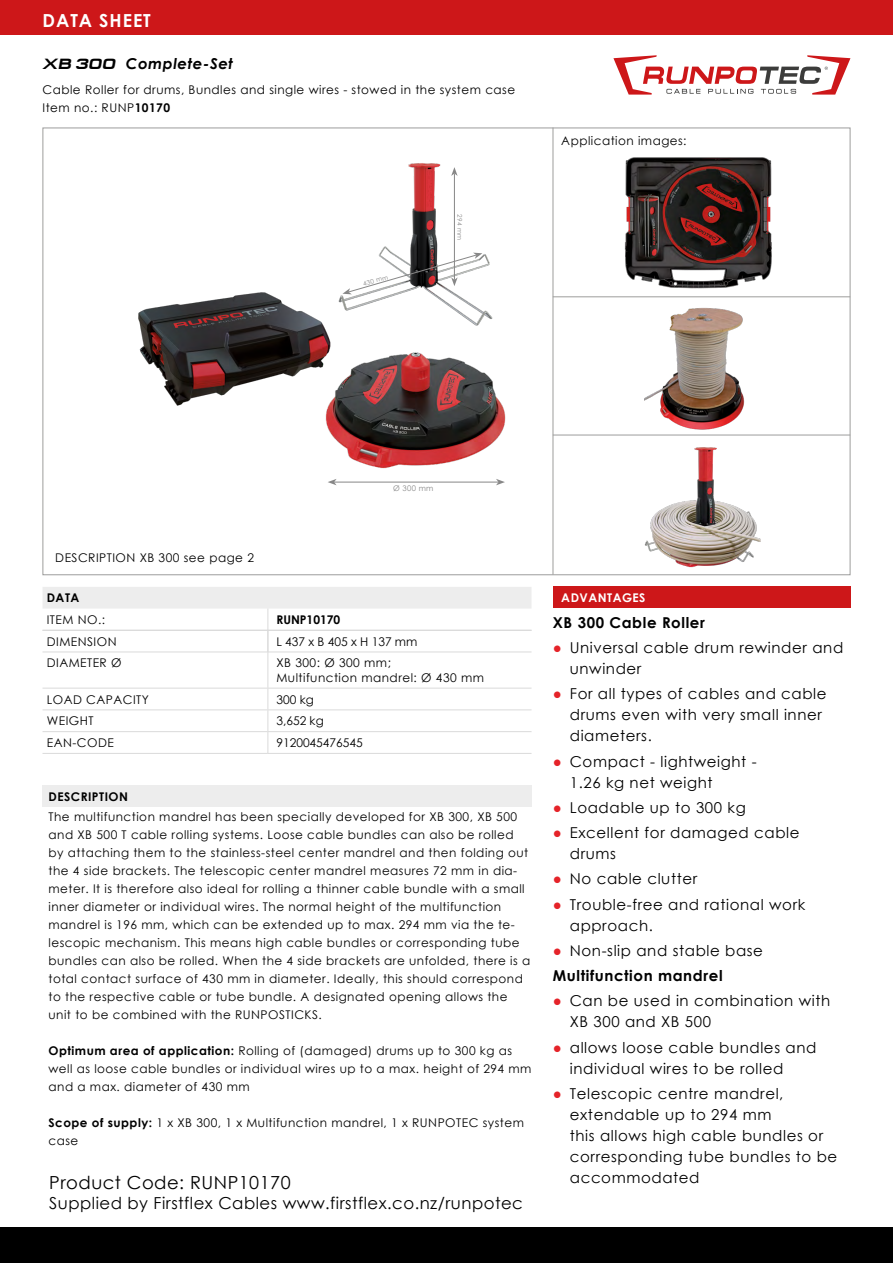
<style>
.page{position:relative;width:893px;height:1263px;background:#fff}
.page>*{position:absolute;margin:0;border:0;box-sizing:border-box;transform-origin:0 0}
.t1{font:18px "Century Gothic";letter-spacing:.025em;color:#000}
.t2{font:700 18px "Century Gothic";letter-spacing:.055em;color:#fff}
.t3{font:16.5px "Century Gothic";letter-spacing:.03em;color:#000}
.t4{font:15px/21px "Century Gothic";letter-spacing:.04em;color:#000}
.t5{font:italic 700 15px "Century Gothic";letter-spacing:.04em;color:#000}
.t6{font:700 15px "Century Gothic";letter-spacing:.04em;color:#000}
.t7{font:12px/18px "Century Gothic";letter-spacing:.04em;color:#000}
.t8{font:12px "Century Gothic";color:#000}
.t9{font:700 12px "Century Gothic";letter-spacing:.04em;color:#000}
.t10{font:700 12px "Century Gothic";letter-spacing:.04em;color:#fff}
.t11{font:700 12px "Century Gothic";color:#000}
.t12{font:7.65px "Century Gothic";color:#878787}
.t13{font:6.3px "Century Gothic";color:#878787}
.s1{font-family:"Micro Extended"}
.s2{font-weight:700}
.s3{color:#e52329}
</style>
<div class="page">
<img style="left:624px;top:157px;width:148px;height:132px">
<img style="left:645px;top:307px;width:100px;height:122px">
<img style="left:644px;top:447px;width:117px;height:121px">
<hr style="left:553px;top:128px;width:1px;height:447px;background:#9d9d9c">
<hr style="left:553px;top:296px;width:297px;height:1px;background:#9d9d9c">
<hr style="left:553px;top:435px;width:297px;height:1px;background:#9d9d9c">
<div style="left:55px;top:508px;width:111px;height:26px;border:1px solid #fff;border-radius:13px"></div>
<svg style="left:43px;top:587px;width:488px;height:65px"></svg>
<hr style="left:43px;top:652px;width:225px;height:1px;background:#dadada">
<hr style="left:268px;top:652px;width:263px;height:1px;background:#dadada">
<hr style="left:267px;top:652px;width:1px;height:36px;background:#dadada">
<hr style="left:43px;top:688px;width:225px;height:1px;background:#dadada">
<hr style="left:268px;top:688px;width:263px;height:1px;background:#dadada">
<hr style="left:43px;top:709px;width:225px;height:1px;background:#dadada">
<hr style="left:268px;top:709px;width:263px;height:1px;background:#dadada">
<hr style="left:43px;top:731px;width:225px;height:1px;background:#dadada">
<hr style="left:268px;top:731px;width:263px;height:1px;background:#dadada">
<svg style="left:267px;top:689px;width:1px;height:64px"></svg>
<hr style="left:43px;top:753px;width:225px;height:1px;background:#dadada">
<hr style="left:268px;top:753px;width:263px;height:1px;background:#dadada">
<svg style="left:613px;top:55px;width:237px;height:40px"></svg>
<div style="left:0;top:0;width:893px;height:34px;background:#cd1719"></div>
<div style="left:553px;top:587px;width:297px;height:21px;background:#cd1719"></div>
<img style="left:138px;top:292px;width:193px;height:114px">
<img style="left:338px;top:163px;width:155px;height:163px">
<hr style="left:454px;top:173px;width:1px;height:107px;background:#878787">
<svg style="left:451px;top:167px;width:7px;height:9px"></svg>
<svg style="left:342px;top:253px;width:140px;height:41px"></svg>
<img style="left:323px;top:350px;width:183px;height:119px">
<hr style="left:334px;top:482px;width:164px;height:1px;background:#878787">
<svg style="left:328px;top:479px;width:9px;height:6px"></svg>
<svg style="left:496px;top:479px;width:9px;height:6px"></svg>
<div style="left:0;top:1228px;width:893px;height:35px;background:#000"></div>
<div style="left:43px;top:786px;width:488px;height:21px;background:#ededed"></div>
<h1 class="t2" style="left:43px;top:7px;width:110px">DATA SHEET</h1>
<p class="t5" style="left:43px;top:52px;width:192px"><span class="s1">XB 300</span> Complete-Set</p>
<p class="t7" style="left:43px;top:81px;width:474px">Cable Roller for drums, Bundles and single wires - stowed in the system case<br>Item no.: RUNP<span class="s2">10170</span></p>
<p class="t13" style="left:362px;top:280px;width:27px;rotate:-16deg">430 mm</p>
<p class="t13" style="left:464px;top:214px;width:27px;rotate:90deg">294 mm</p>
<p class="t7" style="left:561px;top:132px;width:127px">Application images:</p>
<p class="t12" style="left:393px;top:483px;width:42px">Ø 300 mm</p>
<p class="t7" style="left:55px;top:548px;width:200px">DESCRIPTION XB 300 see page 2</p>
<p class="t9" style="left:47px;top:589px;width:34px">DATA</p>
<p class="t7" style="left:47px;top:610px;width:60px">ITEM NO.:</p>
<p class="t11" style="left:276px;top:610px;width:65px">RUNP10170</p>
<p class="t7" style="left:47px;top:632px;width:71px">DIMENSION</p>
<p class="t8" style="left:276px;top:633px;width:143px">L 437 x B 405 x H 137 mm</p>
<p class="t7" style="left:47px;top:654px;width:76px">DIAMETER Ø</p>
<p class="t7" style="left:276px;top:656px;width:209px;line-height:14.4px">XB 300: Ø 300 mm;<br>Multifunction mandrel: Ø 430 mm</p>
<p class="t7" style="left:47px;top:690px;width:104px">LOAD CAPACITY</p>
<p class="t7" style="left:276px;top:690px;width:39px">300 kg</p>
<p class="t7" style="left:47px;top:712px;width:48px">WEIGHT</p>
<p class="t7" style="left:276px;top:712px;width:49px">3,652 kg</p>
<p class="t7" style="left:47px;top:733px;width:69px">EAN-CODE</p>
<p class="t8" style="left:276px;top:734px;width:88px">9120045476545</p>
<p class="t9" style="left:49px;top:787px;width:81px">DESCRIPTION</p>
<p class="t7" style="left:49px;top:807px;width:483px">The multifunction mandrel has been specially developed for XB 300, XB 500 and XB 500 T cable rolling systems. Loose cable bundles can also be rolled by attaching them to the stainless-steel center mandrel and then folding out the 4 side brackets. The telescopic center mandrel measures 72 mm in dia&shy;meter. It is therefore also ideal for rolling a thinner cable bundle with a small inner diameter or individual wires. The normal height of the multifunction mandrel is 196 mm, which can be extended up to max. 294 mm via the te&shy;lescopic mechanism. This means high cable bundles or corresponding tube bundles can also be rolled. When the 4 side brackets are unfolded, there is a total contact surface of 430 mm in diameter. Ideally, this should correspond to the respective cable or tube bundle. A designated opening allows the unit to be combined with the RUNPOSTICKS.</p>
<p class="t7" style="left:49px;top:1041px;width:484px"><span class="s2">Optimum area of application:</span> Rolling of (damaged) drums up to 300 kg as well as loose cable bundles or individual wires up to a max. height of 294 mm and a max. diameter of 430 mm</p>
<p class="t7" style="left:49px;top:1113px;width:477px"><span class="s2">Scope of supply:</span> 1 x XB 300, 1 x Multifunction mandrel, 1 x RUNPOTEC system case</p>
<h1 class="t1" style="left:49px;top:1170px;width:243px">Product Code: RUNP10170</h1>
<h2 class="t3" style="left:49px;top:1192px;width:475px">Supplied by Firstflex Cables www.firstflex.co.nz/runpotec</h2>
<p class="t10" style="left:561px;top:589px;width:86px">ADVANTAGES</p>
<p class="t6" style="left:553px;top:611px;width:154px">XB 300 Cable Roller</p>
<p class="t4" style="left:570px;top:637px;width:275px;text-indent:-17px"><span class="s3">●</span> Universal cable drum rewinder and unwinder</p>
<p class="t4" style="left:570px;top:683px;width:258px;text-indent:-17px"><span class="s3">●</span> For all types of cables and cable drums even with very small inner diameters.</p>
<p class="t4" style="left:570px;top:750px;width:188px;text-indent:-17px"><span class="s3">●</span> Compact - lightweight -<br>1.26 kg net weight</p>
<p class="t4" style="left:553px;top:797px;width:194px"><span class="s3">●</span> Loadable up to 300 kg</p>
<p class="t4" style="left:570px;top:822px;width:231px;text-indent:-17px"><span class="s3">●</span> Excellent for damaged cable drums</p>
<p class="t4" style="left:553px;top:868px;width:146px"><span class="s3">●</span> No cable clutter</p>
<p class="t4" style="left:570px;top:893px;width:237px;text-indent:-17px"><span class="s3">●</span> Trouble-free and rational work approach.</p>
<p class="t4" style="left:553px;top:937px;width:212px;line-height:25.2px"><span class="s3">●</span> Non-slip and stable base<br><span class="s2">Multifunction mandrel</span></p>
<p class="t4" style="left:570px;top:990px;width:262px;text-indent:-17px"><span class="s3">●</span> Can be used in combination with<br>XB 300 and XB 500</p>
<p class="t4" style="left:570px;top:1036px;width:248px;text-indent:-17px"><span class="s3">●</span> allows loose cable bundles and individual wires to be rolled</p>
<p class="t4" style="left:570px;top:1083px;width:269px;text-indent:-17px"><span class="s3">●</span> Telescopic centre mandrel, extendable up to 294 mm<br>this allows high cable bundles or corresponding tube bundles to be accommodated</p>
</div>
